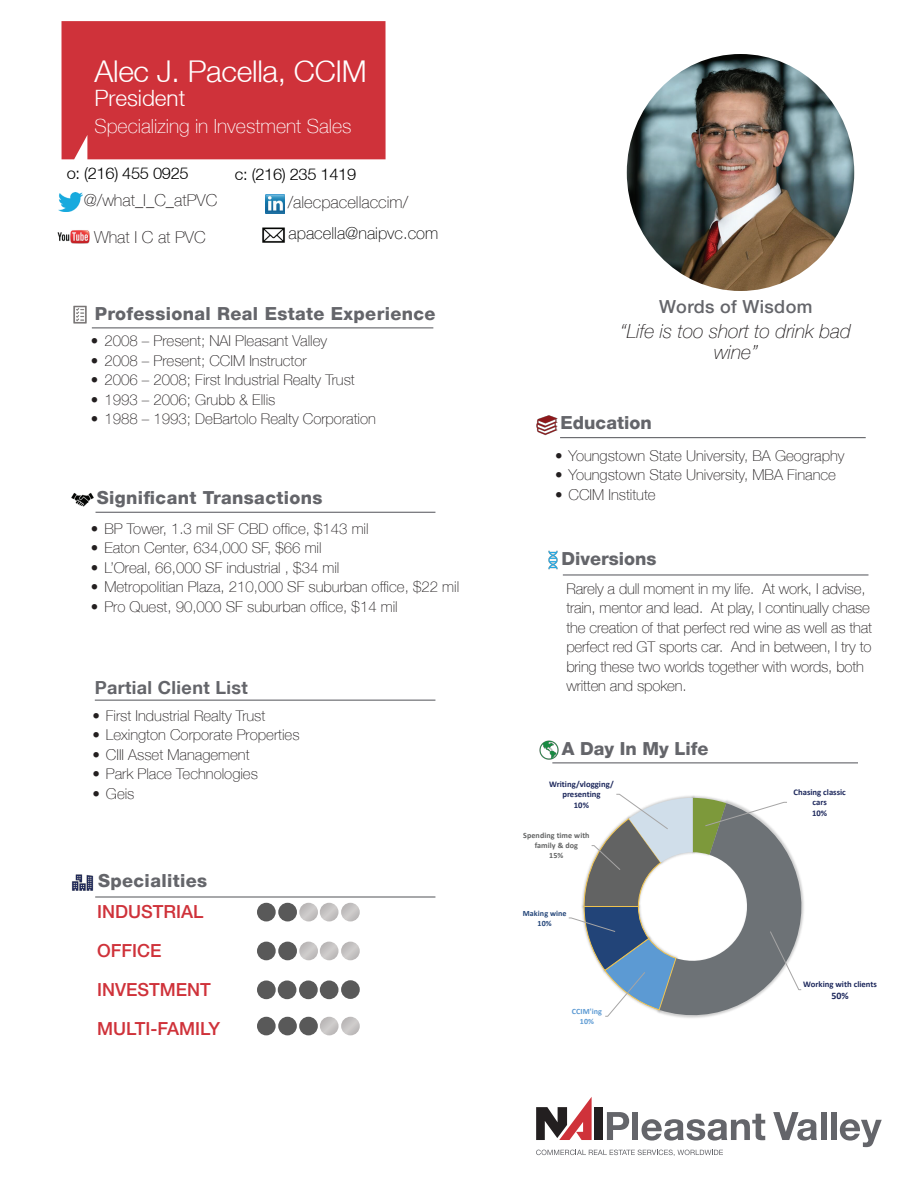
<style>
.page{position:relative;width:918px;height:1188px;background:#fff}
.page>*{position:absolute;margin:0;border:0;box-sizing:border-box;transform-origin:0 0}
.t1{font:300 30px "Helvetica Neue LT";letter-spacing:-.01em;color:#fff}
.t2{font:300 22.5px "Helvetica Neue LT";color:#fff}
.t3{font:italic 100 19.5px/21px "Helvetica Neue LT";color:#231f20;text-align:center}
.t4{font:100 19.5px "Helvetica Neue LT";color:#fff}
.t5{font:800 18px "Helvetica Neue LT";letter-spacing:.02em;color:#64656a}
.t6{font:500 18px/39px "Helvetica Neue LT";color:#cf323a}
.t7{font:800 18px "Helvetica Neue LT";color:#64656a}
.t8{font:700 18px "Helvetica Neue LT";letter-spacing:.02em;color:#64656a}
.t9{font:500 18px "Helvetica Neue LT";letter-spacing:.02em;color:#64656a}
.t10{font:100 16.5px "Helvetica Neue LT";color:#231f20}
.t11{font:300 16.5px "Helvetica Neue LT";letter-spacing:-.02em;color:#000001}
.t12{font:100 16.5px "Helvetica Neue LT";color:#000001}
.t13{font:100 15px/19.5px "Helvetica Neue LT";color:#231f20}
.t14{font:700 9.9px "Calibri";color:#1d285c}
.t15{font:700 8.7px/10.8px "Calibri";color:#1d285c;text-align:center}
.t16{font:700 8.1px/9.9px "Calibri";letter-spacing:.01em;color:#626363;text-align:center}
.t17{font:700 8.1px/9.9px "Calibri";letter-spacing:.01em;color:#224478;text-align:center}
.t18{font:700 8.1px/9.9px "Calibri";letter-spacing:.01em;color:#5c9ad3;text-align:center}
</style>
<div class="page">
<img style="left:627px;top:54px;width:227px;height:237px">
<img style="left:58px;top:193px;width:24px;height:19px">
<img style="left:73px;top:305px;width:14px;height:19px">
<img style="left:265px;top:194px;width:19px;height:19px">
<img style="left:57px;top:230px;width:33px;height:14px">
<img style="left:262px;top:227px;width:23px;height:16px">
<hr style="left:92px;top:327px;width:341px;height:1px;background:#64656a">
<img style="left:539px;top:740px;width:20px;height:20px">
<img style="left:71px;top:874px;width:23px;height:17px">
<div style="left:595px;top:1107px;width:8px;height:33px;background:#231f20"></div>
<svg style="left:536px;top:1097px;width:56px;height:43px"></svg>
<svg style="left:607px;top:1112px;width:22px;height:28px"></svg>
<div style="left:633px;top:1112px;width:5px;height:28px;background:#64656a"></div>
<svg style="left:642px;top:1114px;width:123px;height:27px"></svg>
<svg style="left:773px;top:1112px;width:44px;height:29px"></svg>
<div style="left:821px;top:1112px;width:5px;height:28px;background:#64656a"></div>
<div style="left:831px;top:1112px;width:5px;height:28px;background:#64656a"></div>
<svg style="left:840px;top:1119px;width:42px;height:28px"></svg>
<svg style="left:536px;top:1150px;width:187px;height:6px"></svg>
<img style="left:71px;top:493px;width:23px;height:14px">
<hr style="left:96px;top:512px;width:339px;height:1px;background:#64656a">
<img style="left:548px;top:550px;width:10px;height:20px">
<hr style="left:563px;top:574px;width:305px;height:2px;background:#64656a">
<img style="left:536px;top:415px;width:22px;height:21px">
<hr style="left:560px;top:437px;width:306px;height:1px;background:#64656a">
<hr style="left:95px;top:896px;width:340px;height:2px;background:#64656a">
<div style="left:62px;top:21px;width:324px;height:138px;background:#cf323a"></div>
<svg style="left:568px;top:794px;width:236px;height:224px"></svg>
<hr style="left:552px;top:762px;width:306px;height:1px;background:#64656a">
<svg style="left:320px;top:903px;width:18px;height:18px"></svg>
<svg style="left:341px;top:903px;width:19px;height:18px"></svg>
<div style="left:278px;top:903px;width:19px;height:18px;background:#595959;border-radius:50%"></div>
<div style="left:257px;top:903px;width:19px;height:18px;background:#595959;border-radius:50%"></div>
<svg style="left:299px;top:903px;width:19px;height:18px"></svg>
<div style="left:278px;top:981px;width:18px;height:18px;background:#595959;border-radius:50%"></div>
<div style="left:257px;top:981px;width:19px;height:18px;background:#595959;border-radius:50%"></div>
<div style="left:299px;top:981px;width:19px;height:18px;background:#595959;border-radius:50%"></div>
<div style="left:341px;top:980px;width:19px;height:19px;background:#595959;border-radius:50%"></div>
<div style="left:320px;top:981px;width:18px;height:18px;background:#595959;border-radius:50%"></div>
<svg style="left:320px;top:1017px;width:19px;height:18px"></svg>
<svg style="left:341px;top:1017px;width:19px;height:18px"></svg>
<div style="left:278px;top:1017px;width:19px;height:18px;background:#595959;border-radius:50%"></div>
<div style="left:257px;top:1017px;width:19px;height:18px;background:#595959;border-radius:50%"></div>
<div style="left:299px;top:1017px;width:19px;height:18px;background:#595959;border-radius:50%"></div>
<hr style="left:95px;top:700px;width:340px;height:1px;background:#64656a">
<div style="left:320px;top:942px;width:18px;height:18px;background:#c6c4c3;border-radius:9px"></div>
<svg style="left:341px;top:942px;width:19px;height:18px"></svg>
<div style="left:278px;top:942px;width:19px;height:18px;background:#595959;border-radius:50%"></div>
<div style="left:257px;top:942px;width:19px;height:18px;background:#595959;border-radius:50%"></div>
<svg style="left:299px;top:942px;width:19px;height:18px"></svg>
<h1 class="t1" style="left:94px;top:53px;width:274px">Alec J. Pacella, CCIM</h1>
<h2 class="t2" style="left:94px;top:84px;width:92px">President</h2>
<h3 class="t4" style="left:94px;top:115px;width:259px">Specializing in Investment Sales</h3>
<p class="t11" style="left:67px;top:163px;width:123px">o: (216) 455 0925</p>
<p class="t11" style="left:235px;top:164px;width:123px">c: (216) 235 1419</p>
<p class="t10" style="left:84px;top:191px;width:135px">@/what_I_C_atPVC</p>
<p class="t10" style="left:288px;top:193px;width:122px">/alecpacellaccim/</p>
<p class="t10" style="left:94px;top:227px;width:113px">What I C at PVC</p>
<p class="t12" style="left:289px;top:224px;width:151px">apacella@naipvc.com</p>
<p class="t5" style="left:95px;top:303px;width:342px">Professional Real Estate Experience</p>
<p class="t13" style="left:91px;top:331px;width:238px">• 2008 – Present; NAI Pleasant Valley</p>
<p class="t13" style="left:91px;top:351px;width:217px">• 2008 – Present; CCIM Instructor</p>
<p class="t13" style="left:91px;top:370px;width:265px">• 2006 – 2008; First Industrial Realty Trust</p>
<p class="t13" style="left:91px;top:390px;width:186px">• 1993 – 2006; Grubb &amp; Ellis</p>
<p class="t13" style="left:91px;top:409px;width:287px">• 1988 – 1993; DeBartolo Realty Corporation</p>
<p class="t5" style="left:97px;top:487px;width:227px">Significant Transactions</p>
<p class="t13" style="left:91px;top:519px;width:279px">• BP Tower, 1.3 mil SF CBD office, $143 mil</p>
<p class="t13" style="left:91px;top:538px;width:232px">• Eaton Center, 634,000 SF, $66 mil</p>
<p class="t13" style="left:91px;top:558px;width:250px">• L’Oreal, 66,000 SF industrial , $34 mil</p>
<p class="t13" style="left:91px;top:577px;width:370px">• Metropolitian Plaza, 210,000 SF suburban office, $22 mil</p>
<p class="t13" style="left:91px;top:597px;width:308px">• Pro Quest, 90,000 SF suburban office, $14 mil</p>
<p class="t8" style="left:95px;top:677px;width:155px">Partial Client List</p>
<p class="t13" style="left:92px;top:706px;width:175px">• First Industrial Realty Trust</p>
<p class="t13" style="left:92px;top:725px;width:209px">• Lexington Corporate Properties</p>
<p class="t13" style="left:92px;top:745px;width:159px">• CIII Asset Management</p>
<p class="t13" style="left:92px;top:764px;width:167px">• Park Place Technologies</p>
<p class="t13" style="left:92px;top:784px;width:44px">• Geis</p>
<p class="t5" style="left:98px;top:870px;width:110px">Specialities</p>
<p class="t6" style="left:97px;top:892px;width:125px">INDUSTRIAL<br>OFFICE<br>INVESTMENT<br>MULTI-FAMILY</p>
<p class="t9" style="left:659px;top:296px;width:155px">Words of Wisdom</p>
<h3 class="t3" style="left:621px;top:321px;width:232px">“Life is too short to drink bad wine”</h3>
<p class="t7" style="left:561px;top:412px;width:93px">Education</p>
<p class="t13" style="left:555px;top:446px;width:291px">• Youngstown State University, BA Geography</p>
<p class="t13" style="left:555px;top:465px;width:283px">• Youngstown State University, MBA Finance</p>
<p class="t13" style="left:555px;top:485px;width:102px">• CCIM Institute</p>
<p class="t7" style="left:561px;top:548px;width:97px">Diversions</p>
<p class="t13" style="left:566px;top:579px;width:307px">Rarely a dull moment in my life. At work, I advise, train, mentor and lead. At play, I continually chase the creation of that perfect red wine as well as that perfect red GT sports car. And in between, I try to bring these two worlds together with words, both written and spoken.</p>
<p class="t7" style="left:562px;top:738px;width:148px">A Day In My Life</p>
<p class="t15" style="left:549px;top:778px;width:66px">Writing/vlogging/ presenting<br>10%</p>
<p class="t16" style="left:523px;top:831px;width:68px">Spending time with family &amp; dog<br>15%</p>
<p class="t17" style="left:523px;top:908px;width:45px">Making wine<br>10%</p>
<p class="t18" style="left:572px;top:1006px;width:32px">CCIM'ing<br>10%</p>
<p class="t15" style="left:794px;top:786px;width:54px">Chasing classic cars<br>10%</p>
<p class="t15" style="left:803px;top:978px;width:75px">Working with clients</p>
<p class="t14" style="left:832px;top:989px;width:19px">50%</p>
</div>
